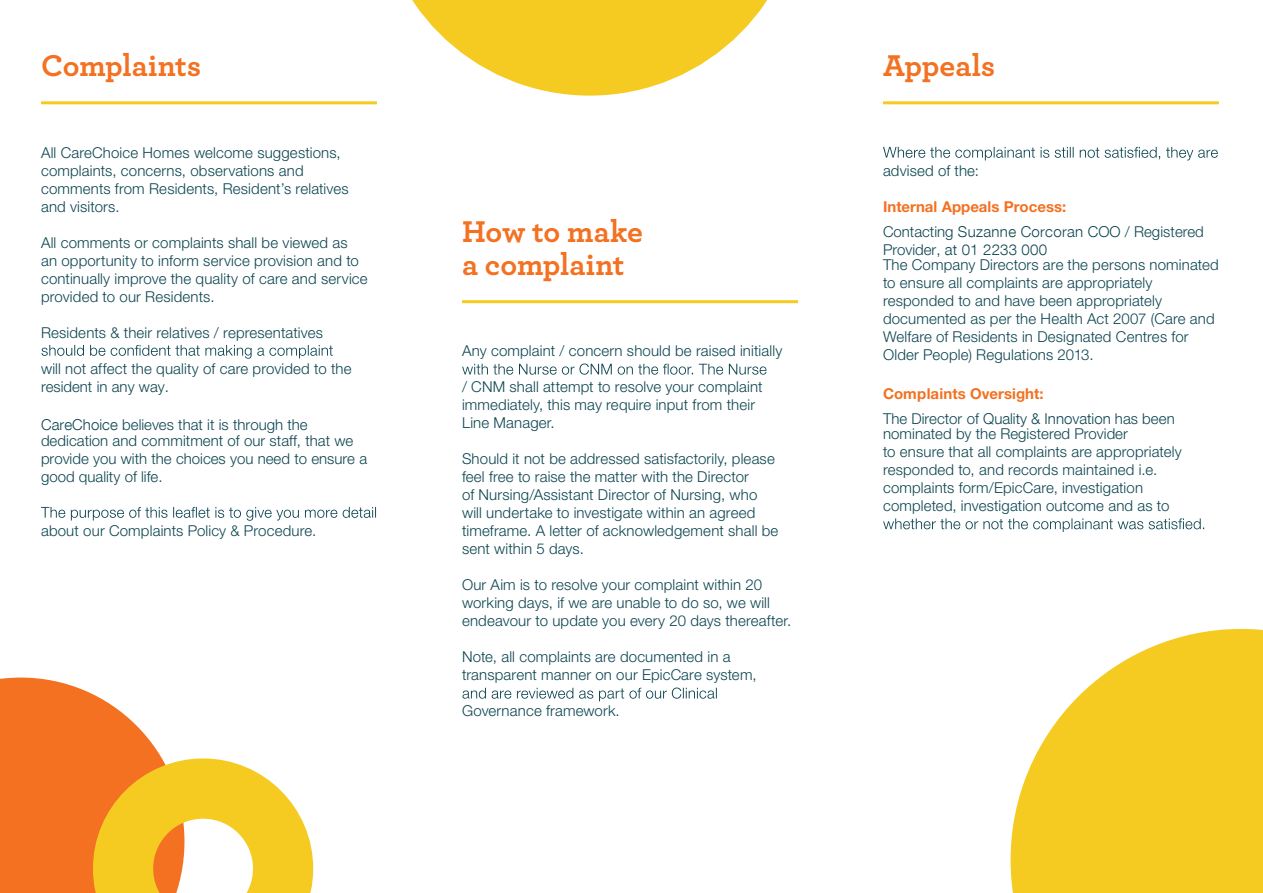
<style>
.page{position:relative;width:1263px;height:893px;background:#fff}
.page>*{position:absolute;margin:0;border:0;box-sizing:border-box;transform-origin:0 0}
.t1{font:700 31.5px/33px "Archer";letter-spacing:-.005em;color:#f37121}
.t2{font:300 15px/18px "Helvetica Neue LT Std";letter-spacing:.01em;color:#0d4551}
.t3{font:700 15px/24.9px "Helvetica Neue LT Std";color:#f37121}
.t4{font:300 15px "Helvetica Neue";letter-spacing:.015em;color:#0d4551}
.s1{font-family:"Helvetica Neue"}
.s2{font-weight:300;color:#0d4551}
.s3{font-family:"Helvetica Neue";font-weight:300;color:#0d4551}
.s4{font-family:"Helvetica Neue LT Std"}
</style>
<div class="page">
<svg style="left:412px;top:0;width:355px;height:96px"></svg>
<svg style="left:0;top:678px;width:313px;height:215px"></svg>
<hr style="left:462px;top:300px;width:336px;height:3px;background:#f5ca21">
<svg style="left:462px;top:363px;width:304px;height:12px"></svg>
<svg style="left:462px;top:687px;width:255px;height:14px"></svg>
<hr style="left:883px;top:101px;width:336px;height:3px;background:#f5ca21">
<svg style="left:883px;top:147px;width:335px;height:13px"></svg>
<svg style="left:883px;top:518px;width:321px;height:14px"></svg>
<hr style="left:41px;top:101px;width:336px;height:3px;background:#f5ca21">
<svg style="left:41px;top:345px;width:292px;height:14px"></svg>
<svg style="left:41px;top:507px;width:335px;height:14px"></svg>
<svg style="left:1010px;top:629px;width:253px;height:264px;fill:#f5ca21"></svg>
<h1 class="t1" style="left:41px;top:47px;width:162px">Complaints</h1>
<h1 class="t1" style="left:883px;top:47px;width:114px">Appeals</h1>
<p class="t2" style="left:41px;top:143px;width:309px">All CareChoice Homes welcome suggestions, complaints, concerns, observations and comments from Residents, Resident’s relatives and visitors.</p>
<p class="t2" style="left:41px;top:233px;width:328px">All comments or complaints shall be viewed as<br>an opportunity to inform service provision and to continually improve the quality of care and service provided to our Residents.</p>
<p class="t2" style="left:41px;top:323px;width:283px">Residents &amp; their relatives / representatives</p>
<p class="t2" style="left:41px;top:359px;width:312px">will not affect the quality of care provided to the resident in any way.</p>
<p class="t2" style="left:41px;top:417px;width:314px;line-height:15.3px"><span class="s1">CareChoice</span> believes that it is through the dedication and commitment of our staff, that we</p>
<p class="t2" style="left:41px;top:449px;width:328px">provide you with the choices you need to ensure a good quality of life.</p>
<p class="t2" style="left:41px;top:521px;width:277px">about our Complaints Policy &amp; Procedure.</p>
<h1 class="t1" style="left:462px;top:213px;width:182px">How to make a complaint</h1>
<p class="t2" style="left:462px;top:342px;width:322px">Any complaint / concern should be raised initially</p>
<p class="t2" style="left:462px;top:378px;width:302px">/ CNM shall attempt to resolve your complaint immediately, this may require input from their<br>Line Manager.</p>
<p class="t2" style="left:462px;top:450px;width:318px">Should it not be addressed satisfactorily, please feel free to raise the matter with the Director<br>of Nursing/Assistant Director of Nursing, who will undertake to investigate within an agreed timeframe. A letter of acknowledgement shall be sent within 5 days.</p>
<p class="t2" style="left:462px;top:576px;width:331px">Our Aim is to resolve your complaint within 20 working days, if we are unable to do so, we will endeavour to update you every 20 days thereafter.</p>
<p class="t2" style="left:462px;top:648px;width:296px">Note, all complaints are documented in a transparent manner on our EpicCare system,</p>
<p class="t2" style="left:462px;top:702px;width:159px">Governance framework.</p>
<p class="t2" style="left:883px;top:161px;width:97px">advised of the:</p>
<p class="t3" style="left:883px;top:193px;width:322px">Internal Appeals Process:<br><span class="s2">Contacting</span> <span class="s3">Suzanne Corcoran COO</span> <span class="s2">/ Registered</span></p>
<p class="t4" style="left:883px;top:237px;width:166px"><span class="s4">Provider,</span> at 01 2233 000</p>
<p class="t2" style="left:883px;top:255px;width:337px">The Company Directors are the persons nominated to ensure all complaints are appropriately responded to and have been appropriately documented as per the Health Act 2007 (Care and Welfare of Residents in Designated Centres for Older People) Regulations 2013.</p>
<p class="t3" style="left:883px;top:381px;width:293px">Complaints Oversight:<br><span class="s2">The Director of</span> <span class="s3">Quality &amp; Innovation</span> <span class="s2">has been</span></p>
<p class="t2" style="left:883px;top:424px;width:300px">nominated by the Registered Provider<br>to ensure that all complaints are appropriately responded to, and records maintained i.e. complaints form/EpicCare, investigation completed, investigation outcome and as to</p>
</div>
